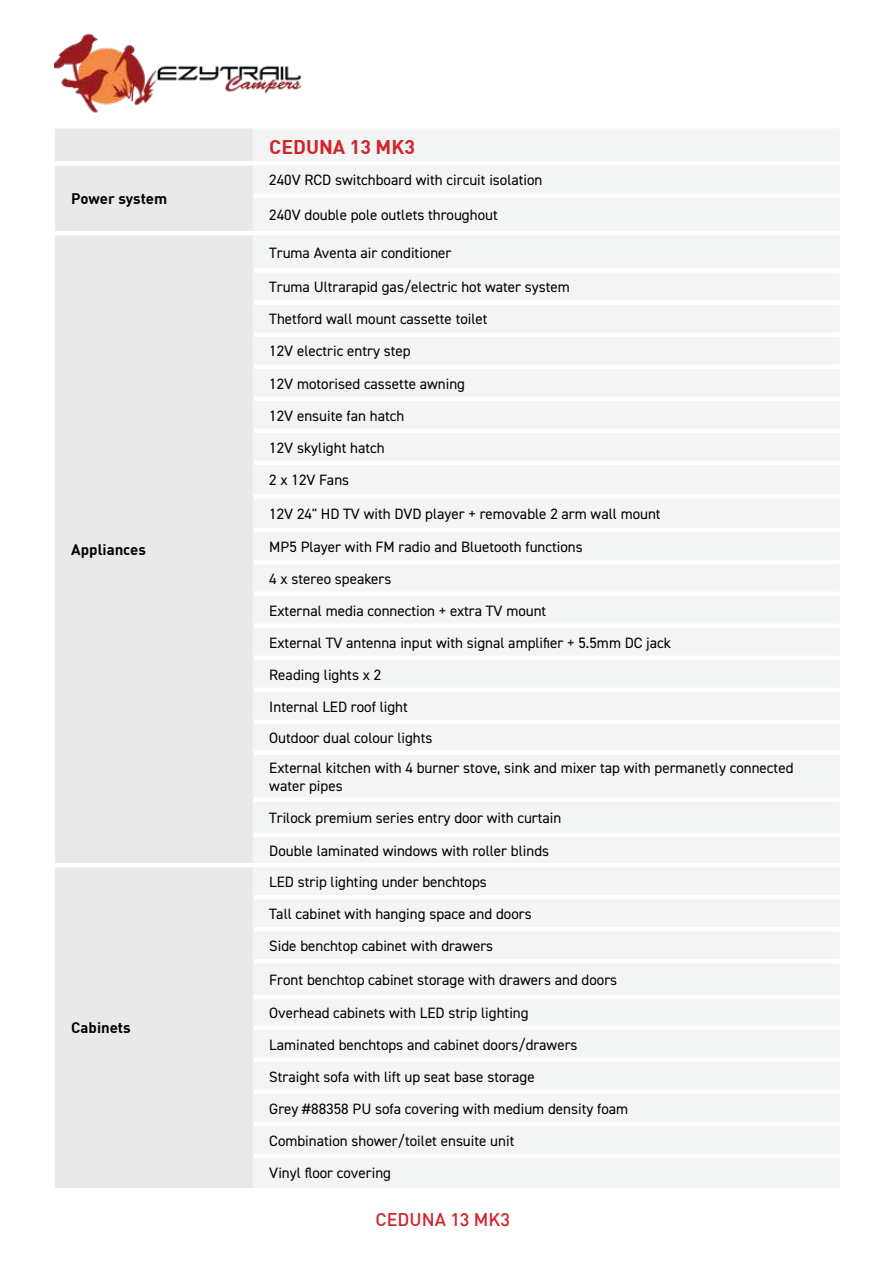
<style>
.page{position:relative;width:893px;height:1263px;background:#fff}
.page>*{position:absolute;margin:0;border:0;box-sizing:border-box;transform-origin:0 0}
.t1{font:700 19.5px "DIN";color:#d2232a}
.t2{font:500 18px "DIN";color:#d2232a}
.t3{font:15px/32px "DIN2014";color:#000}
.t4{font:700 15px "DIN";color:#000}
</style>
<div class="page">
<img style="left:55px;top:33px;width:247px;height:80px">
<div style="left:55px;top:129px;width:198px;height:1059px;background:#e9e9ea"></div>
<div style="left:253px;top:129px;width:586px;height:1059px;background:#f3f4f4"></div>
<div style="left:55px;top:161px;width:198px;height:5px;background:#fff"></div>
<div style="left:253px;top:161px;width:587px;height:5px;background:#fff"></div>
<div style="left:254px;top:193px;width:586px;height:5px;background:#fff"></div>
<div style="left:55px;top:231px;width:198px;height:5px;background:#fff"></div>
<div style="left:253px;top:231px;width:587px;height:5px;background:#fff"></div>
<div style="left:254px;top:268px;width:586px;height:5px;background:#fff"></div>
<div style="left:254px;top:300px;width:586px;height:5px;background:#fff"></div>
<div style="left:254px;top:332px;width:586px;height:5px;background:#fff"></div>
<div style="left:254px;top:364px;width:586px;height:5px;background:#fff"></div>
<div style="left:254px;top:396px;width:586px;height:5px;background:#fff"></div>
<div style="left:254px;top:428px;width:586px;height:5px;background:#fff"></div>
<div style="left:254px;top:460px;width:586px;height:5px;background:#fff"></div>
<div style="left:254px;top:494px;width:586px;height:5px;background:#fff"></div>
<hr style="left:254px;top:528px;width:586px;height:4px;background:#fff">
<hr style="left:254px;top:560px;width:586px;height:4px;background:#fff">
<div style="left:254px;top:591px;width:586px;height:5px;background:#fff"></div>
<div style="left:254px;top:623px;width:586px;height:5px;background:#fff"></div>
<div style="left:254px;top:655px;width:586px;height:5px;background:#fff"></div>
<hr style="left:254px;top:688px;width:586px;height:4px;background:#fff">
<hr style="left:254px;top:720px;width:586px;height:4px;background:#fff">
<hr style="left:254px;top:751px;width:586px;height:4px;background:#fff">
<div style="left:254px;top:797px;width:586px;height:5px;background:#fff"></div>
<div style="left:254px;top:832px;width:586px;height:5px;background:#fff"></div>
<hr style="left:55px;top:863px;width:198px;height:4px;background:#fff">
<hr style="left:253px;top:863px;width:587px;height:4px;background:#fff">
<hr style="left:254px;top:895px;width:586px;height:4px;background:#fff">
<hr style="left:254px;top:927px;width:586px;height:4px;background:#fff">
<hr style="left:254px;top:959px;width:586px;height:4px;background:#fff">
<hr style="left:254px;top:995px;width:586px;height:4px;background:#fff">
<div style="left:254px;top:1025px;width:586px;height:5px;background:#fff"></div>
<div style="left:254px;top:1057px;width:586px;height:5px;background:#fff"></div>
<div style="left:254px;top:1089px;width:586px;height:5px;background:#fff"></div>
<div style="left:254px;top:1121px;width:586px;height:5px;background:#fff"></div>
<div style="left:254px;top:1153px;width:586px;height:5px;background:#fff"></div>
<p class="t4" style="left:71px;top:189px;width:97px">Power system</p>
<p class="t4" style="left:71px;top:540px;width:76px">Appliances</p>
<p class="t4" style="left:71px;top:1017px;width:61px">Cabinets</p>
<h1 class="t1" style="left:269px;top:134px;width:147px">CEDUNA 13 MK3</h1>
<p class="t3" style="left:269px;top:164px;width:275px">240V RCD switchboard with circuit isolation</p>
<p class="t3" style="left:269px;top:199px;width:230px">240V double pole outlets throughout</p>
<p class="t3" style="left:269px;top:236px;width:184px">Truma Aventa air conditioner</p>
<p class="t3" style="left:269px;top:271px;width:302px">Truma Ultrarapid gas/electric hot water system<br>Thetford wall mount cassette toilet<br>12V electric entry step<br>12V motorised cassette awning<br>12V ensuite fan hatch<br>12V skylight hatch<br>2 x 12V Fans</p>
<p class="t3" style="left:269px;top:498px;width:403px">12V 24'' HD TV with DVD player + removable 2 arm wall mount MP5 Player with FM radio and Bluetooth functions<br>4 x stereo speakers<br>External media connection + extra TV mount<br>External TV antenna input with signal amplifier + 5.5mm DC jack Reading lights x 2<br>Internal LED roof light<br>Outdoor dual colour lights</p>
<p class="t3" style="left:269px;top:759px;width:526px;line-height:18px">External kitchen with 4 burner stove, sink and mixer tap with permanetly connected water pipes</p>
<p class="t3" style="left:269px;top:801px;width:294px;line-height:32.8px">Trilock premium series entry door with curtain<br>Double laminated windows with roller blinds</p>
<p class="t3" style="left:269px;top:866px;width:264px">LED strip lighting under benchtops<br>Tall cabinet with hanging space and doors<br>Side benchtop cabinet with drawers</p>
<p class="t3" style="left:269px;top:964px;width:349px">Front benchtop cabinet storage with drawers and doors</p>
<p class="t3" style="left:269px;top:997px;width:360px">Overhead cabinets with LED strip lighting<br>Laminated benchtops and cabinet doors/drawers Straight sofa with lift up seat base storage<br>Grey #88358 PU sofa covering with medium density foam Combination shower/toilet ensuite unit<br>Vinyl floor covering</p>
<p class="t2" style="left:375px;top:1208px;width:136px">CEDUNA 13 MK3</p>
</div>
